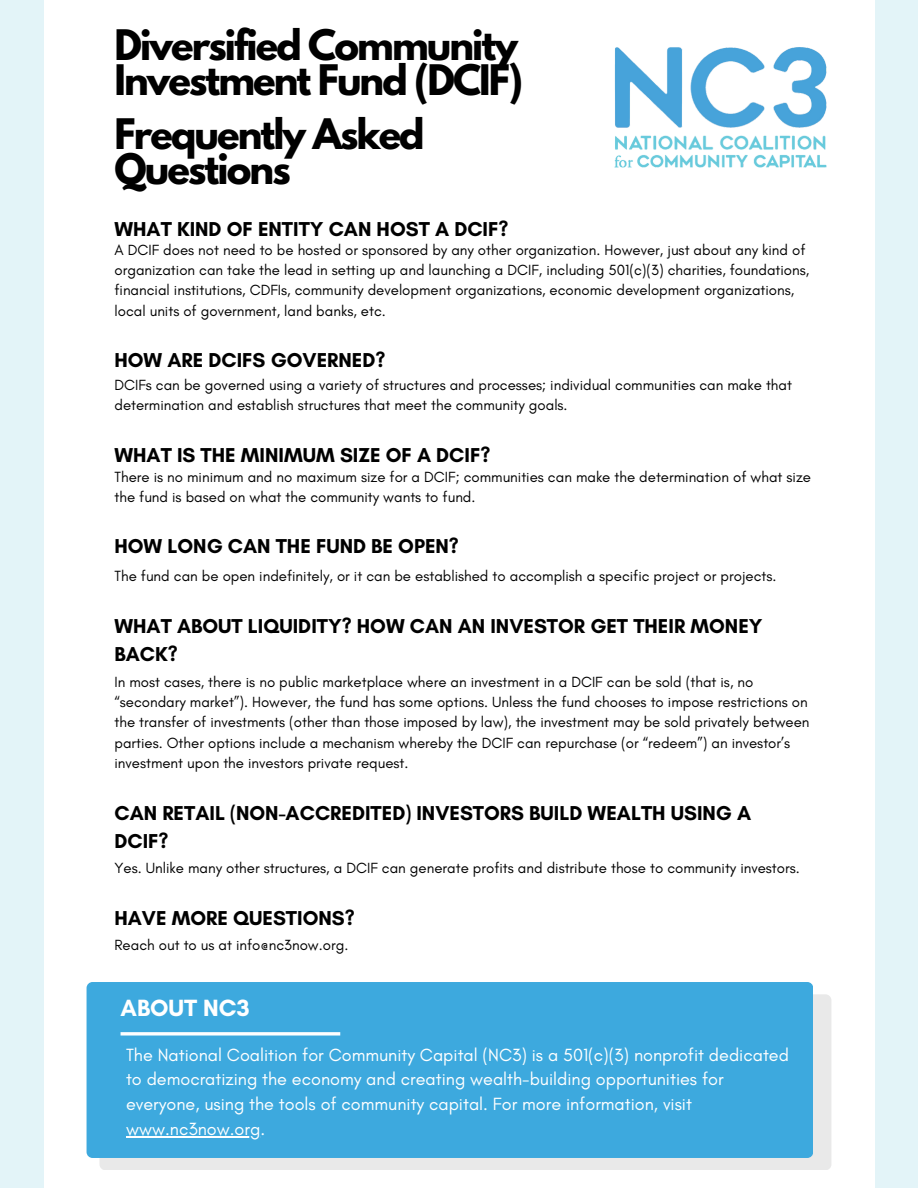
<style>
.page{position:relative;width:918px;height:1188px;background:#e3f4f8}
.page>*{position:absolute;margin:0;border:0;box-sizing:border-box;transform-origin:0 0}
.t1{font:700 37.2px/34.8px "League Spartan";letter-spacing:-.05em;color:#000}
.t2{font:700 24px "Glacial Indifference";color:#fff}
.t3{font:700 20.55px/28.2px "Glacial Indifference";color:#000}
.t4{font:18px/24.8px "Glacial Indifference";color:#fff}
.t5{font:15px/20.2px "Glacial Indifference";color:#000}
</style>
<div class="page">
<div style="left:44px;top:0;width:830px;height:1188px;background:#fff"></div>
<div style="left:99px;top:994px;width:732px;height:176px;background:#e9e9e9;border-radius:6px"></div>
<div style="left:87px;top:982px;width:726px;height:176px;background:#3da9de;border-radius:6px"></div>
<svg style="left:121px;top:1032px;width:219px;height:4px"></svg>
<hr style="left:126px;top:1136px;width:134px;height:1px;background:#fff">
<img style="left:614px;top:47px;width:213px;height:121px">
<h2 class="t1" style="left:114px;top:32px;width:410px">Diversified Community<br>Investment Fund (DCIF)</h2>
<p class="t1" style="left:114px;top:121px;width:312px">Frequently Asked<br>Questions</p>
<h1 class="t3" style="left:114px;top:214px;width:395px">WHAT KIND OF ENTITY CAN HOST A DCIF?</h1>
<h1 class="t5" style="left:114px;top:240px;width:696px">A DCIF does not need to be hosted or sponsored by any other organization. However, just about any kind of organization can take the lead in setting up and launching a DCIF, including 501(c)(3) charities, foundations, financial institutions, CDFIs, community development organizations, economic development organizations, local units of government, land banks, etc.</h1>
<p class="t3" style="left:114px;top:346px;width:272px">HOW ARE DCIFS GOVERNED?</p>
<h3 class="t5" style="left:114px;top:375px;width:679px">DCIFs can be governed using a variety of structures and processes; individual communities can make that determination and establish structures that meet the community goals.</h3>
<p class="t3" style="left:114px;top:441px;width:377px">WHAT IS THE MINIMUM SIZE OF A DCIF?</p>
<h3 class="t5" style="left:114px;top:466px;width:698px">There is no minimum and no maximum size for a DCIF; communities can make the determination of what size the fund is based on what the community wants to fund.</h3>
<p class="t3" style="left:114px;top:532px;width:346px">HOW LONG CAN THE FUND BE OPEN?</p>
<h3 class="t5" style="left:114px;top:566px;width:664px">The fund can be open indefinitely, or it can be established to accomplish a specific project or projects.</h3>
<p class="t3" style="left:114px;top:612px;width:650px">WHAT ABOUT LIQUIDITY? HOW CAN AN INVESTOR GET THEIR MONEY<br>BACK?</p>
<h3 class="t5" style="left:114px;top:672px;width:697px">In most cases, there is no public marketplace where an investment in a DCIF can be sold (that is, no “secondary market”). However, the fund has some options. Unless the fund chooses to impose restrictions on the transfer of investments (other than those imposed by law), the investment may be sold privately between parties. Other options include a mechanism whereby the DCIF can repurchase (or “redeem”) an investor’s investment upon the investors private request.</h3>
<p class="t3" style="left:114px;top:798px;width:638px">CAN RETAIL (NON-ACCREDITED) INVESTORS BUILD WEALTH USING A<br>DCIF?</p>
<h3 class="t5" style="left:114px;top:858px;width:687px">Yes. Unlike many other structures, a DCIF can generate profits and distribute those to community investors.</h3>
<p class="t3" style="left:114px;top:904px;width:242px">HAVE MORE QUESTIONS?</p>
<h3 class="t5" style="left:114px;top:935px;width:235px">Reach out to us at info@nc3now.org.</h3>
<p class="t2" style="left:121px;top:993px;width:131px">ABOUT NC3</p>
<h3 class="t4" style="left:126px;top:1042px;width:664px">The National Coalition for Community Capital (NC3) is a 501(c)(3) nonprofit dedicated to democratizing the economy and creating wealth-building opportunities for everyone, using the tools of community capital. For more information, visit</h3>
<p class="t4" style="left:126px;top:1116px;width:141px">www.nc3now.org.</p>
</div>
